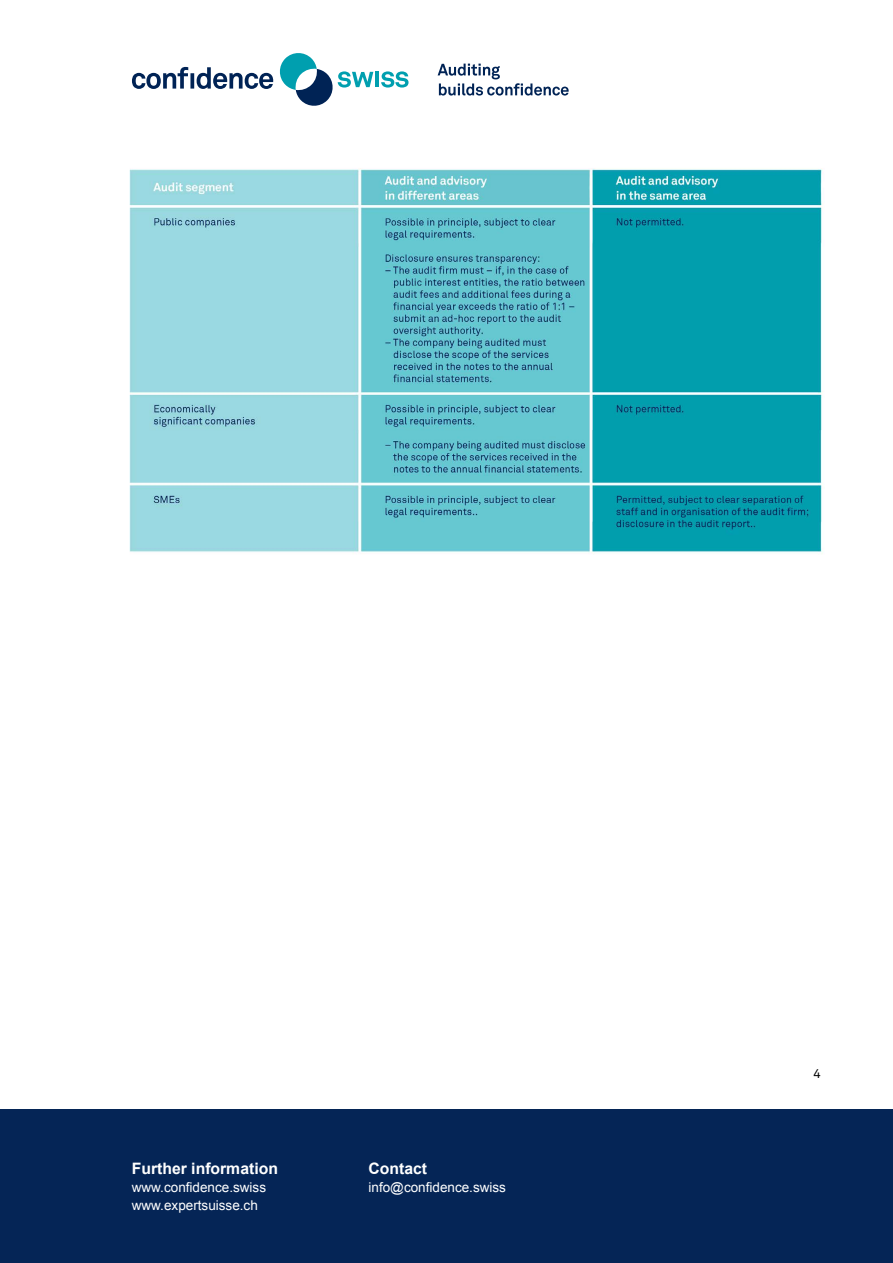
<style>
.page{position:relative;width:893px;height:1263px;background:#fff}
.page>*{position:absolute;margin:0;border:0;box-sizing:border-box;transform-origin:0 0}
.t1{font:700 15.75px "Arial";color:#fff}
.t2{font:13.5px/18px "Arial";color:#fff}
.t3{font:12.75px "Akkurat Pro";color:#000}
</style>
<div class="page">
<div style="left:0;top:1109px;width:893px;height:154px;background:#052556"></div>
<svg style="left:132px;top:53px;width:241px;height:53px"></svg>
<hr style="left:375px;top:72px;width:4px;height:15px;background:#009faf">
<svg style="left:381px;top:71px;width:28px;height:17px"></svg>
<svg style="left:438px;top:64px;width:131px;height:32px"></svg>
<img style="left:129px;top:168px;width:694px;height:385px">
<p class="t1" style="left:132px;top:1158px;width:148px">Further information</p>
<p class="t2" style="left:132px;top:1178px;width:136px">www.confidence.swiss www.expertsuisse.ch</p>
<p class="t1" style="left:369px;top:1158px;width:60px">Contact</p>
<p class="t2" style="left:369px;top:1178px;width:139px">info@confidence.swiss</p>
<p class="t3" style="left:813px;top:1066px;width:9px">4</p>
</div>
